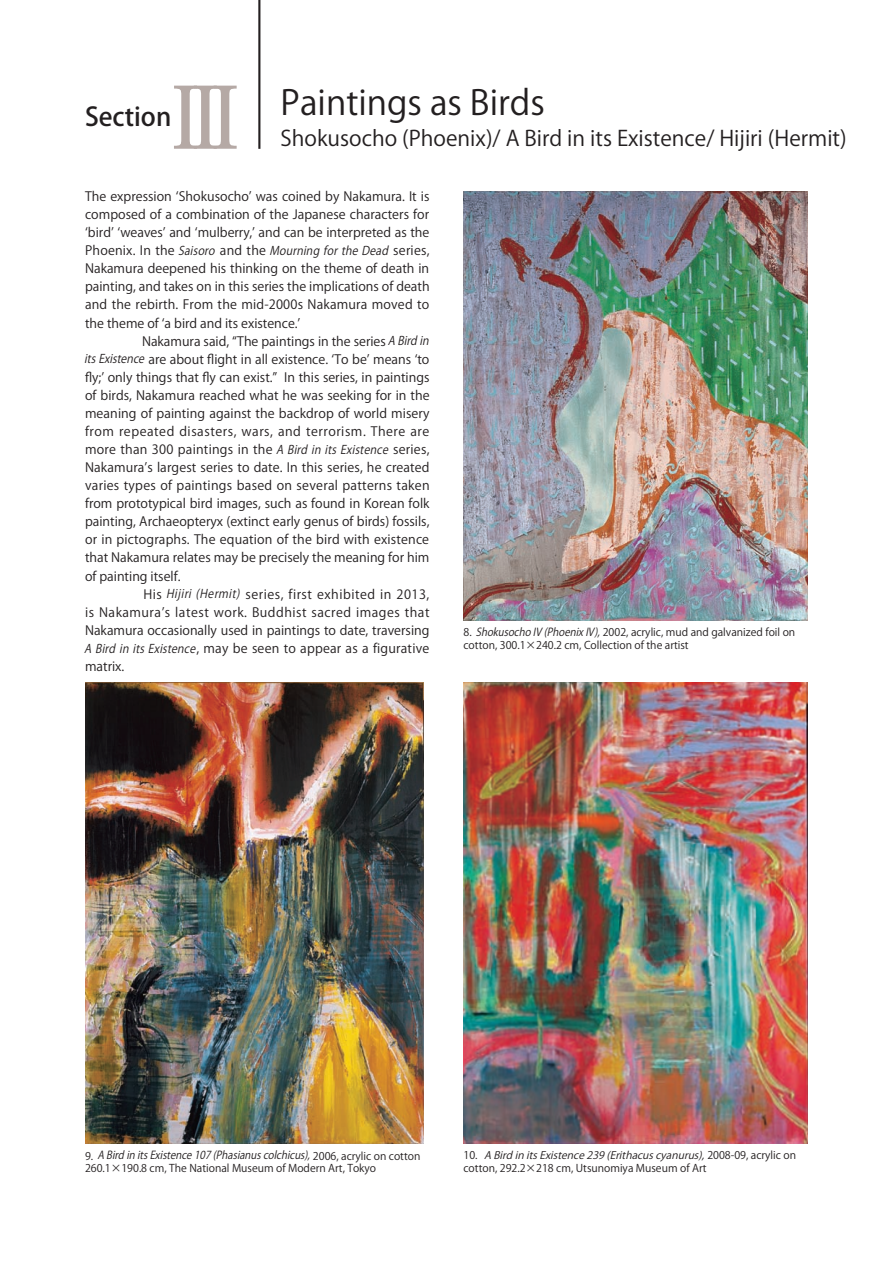
<style>
.page{position:relative;width:893px;height:1263px;background:#fff}
.page>*{position:absolute;margin:0;border:0;box-sizing:border-box;transform-origin:0 0}
.t1{font:500 85.05px "Koz Min Pro";color:#b5a9a5}
.t2{font:34.05px "Koz Go Pro";color:#231f20}
.t3{font:500 25.5px "Koz Go Pro";color:#231f20}
.t4{font:21.3px "Koz Go Pro";color:#231f20}
.t5{font:12.75px/18px "Koz Go Pro";color:#231f20;text-align:right}
.t6{font:12.75px "Koz Go Pro";letter-spacing:.04em;color:#231f20}
.t7{font:12.75px "Koz Go Pro";letter-spacing:.02em;color:#231f20}
.t8{font:italic 12px "Koz Go Pro";color:#231f20;scale:.91 1}
.t9{font:italic 10.95px "Koz Go Pro";color:#231f20;scale:.91 1}
.t10{font:10.65px/12.9px "Koz Go Pro";color:#231f20}
.t11{font:italic 10.35px "Koz Go Pro";color:#231f20}
.s1{font-style:italic;font-size:12px}
.s2{font-style:normal;font-size:12.75px}
.s3{font-style:normal;font-size:10.65px}
.s4{font-style:italic;font-size:10.95px}
.s5{font-style:italic;font-size:10.35px}
</style>
<div class="page">
<img style="left:463px;top:682px;width:345px;height:462px">
<img style="left:85px;top:682px;width:339px;height:462px">
<img style="left:463px;top:191px;width:345px;height:430px">
<hr style="left:258px;top:0;width:2px;height:149px;background:#231f20">
<h1 class="t1" style="left:171px;top:57px;width:69px">III</h1>
<h2 class="t2" style="left:281px;top:80px;width:266px">Paintings as Birds</h2>
<h3 class="t4" style="left:281px;top:125px;width:568px">Shokusocho (Phoenix A/) Bird in its Existence/ Hijiri (Hermit(</h3>
<p class="t5" style="left:85px;top:188px;width:346px">The expression ‘Shokusocho’ was coined by Nakamura It. is</p>
<p class="t5" style="left:85px;top:206px;width:346px">composed of a combination of the Japanese characters for</p>
<p class="t5" style="left:85px;top:224px;width:346px">‘bird’ ‘weaves’ and ‘mulberry ’ , and can be interpreted as the</p>
<p class="t5" style="left:85px;top:242px;width:346px">P h o e n i x I n. t h e <span class="s1">Saisoro</span> a n d t h e <span class="s1">Mourning for the Dead</span> s e r i e s ,</p>
<p class="t5" style="left:85px;top:260px;width:346px">Nakamura deepened his thinking on the theme of death in</p>
<p class="t5" style="left:85px;top:278px;width:346px">painting, and takes on in this series the implications of death</p>
<p class="t5" style="left:85px;top:296px;width:346px">and the rebirth. From the mid-2000s Nakamura moved to</p>
<p class="t5" style="left:85px;top:314px;width:217px">the theme of a‘ bird and its existence ‘.</p>
<p class="t5" style="left:142px;top:332px;width:291px">Nakamura said “, The paintings in the series <span class="s1">A Bird in</span></p>
<p class="t5" style="left:84px;top:350px;width:347px"><span class="s1">itsExistence</span>are about flight in all existence ‘. To be’ means ‘to</p>
<p class="t5" style="left:284px;top:368px;width:147px">In this series in, paintings</p>
<h3 class="t3" style="left:85px;top:100px;width:88px">Section</h3>
<p class="t5" style="left:85px;top:368px;width:194px">fly;’ only things that fly can exist ” .</p>
<p class="t5" style="left:85px;top:386px;width:346px">of birds, Nakamura reached what he was seeking for in the</p>
<p class="t5" style="left:85px;top:404px;width:346px">meaning of painting against the backdrop of world misery</p>
<p class="t6" style="left:85px;top:423px;width:346px">from repeated disasters, wars, and terrorism. There are</p>
<p class="t5" style="left:85px;top:441px;width:346px">m o r e t h a n 3 0 0 p a i n t i n g s i n t h e <span class="s1">A Bird in its Existence</span> s e r i e s ,</p>
<p class="t5" style="left:85px;top:459px;width:346px">Nakamura s’ largest series to date In. this series, he created</p>
<p class="t7" style="left:85px;top:477px;width:346px">varies types of paintings based on several patterns taken</p>
<p class="t5" style="left:85px;top:495px;width:346px">from prototypical bird images, such as found in Korean folk</p>
<p class="t5" style="left:85px;top:513px;width:346px">painting, Archaeopteryx (extinct early genus of birds) fossils,</p>
<p class="t5" style="left:85px;top:531px;width:346px">or in pictographs. The equation of the bird with existence</p>
<p class="t5" style="left:85px;top:549px;width:346px">that Nakamura relates may be precisely the meaning for him</p>
<p class="t5" style="left:85px;top:567px;width:97px">of painting itself.</p>
<p class="t6" style="left:236px;top:586px;width:195px"><span class="s1">)</span> series, first exhibited in 2013,</p>
<p class="t8" style="left:196px;top:586px;width:9px">(</p>
<p class="t5" style="left:85px;top:603px;width:346px">is Nakamura s’ latest work. Buddhist sacred images that<br>Nakamura occasionally used in paintings to date, traversing , may be seen to appear as a figurative</p>
<p class="t8" style="left:144px;top:586px;width:106px"><span class="s2">H i s</span> Hijiri Hermit</p>
<p class="t9" style="left:463px;top:625px;width:148px"><span class="s3">8 .</span> Shokusocho IV Phoenix IV</p>
<p class="t9" style="left:544px;top:625px;width:8px">(</p>
<p class="t10" style="left:463px;top:639px;width:227px">cotton, 300.1×240.2 cm, Collection of the artist</p>
<p class="t10" style="left:594px;top:626px;width:202px"><span class="s4">,)</span> 2002, acrylic, mud and galvanized foil on</p>
<p class="t8" style="left:84px;top:640px;width:127px">A Bird in its Existence</p>
<p class="t5" style="left:85px;top:657px;width:41px">matrix.</p>
<p class="t9" style="left:85px;top:1148px;width:246px"><span class="s3">9 .</span> A Bird in its Existence 107 Phasianus colchicus</p>
<p class="t9" style="left:213px;top:1148px;width:8px">(</p>
<p class="t10" style="left:85px;top:1162px;width:293px">260.1×190.8 cm, The National Museum of Modern Art, Tokyo</p>
<p class="t10" style="left:305px;top:1149px;width:117px"><span class="s4">,)</span> 2006, acrylic on cotton</p>
<p class="t11" style="left:484px;top:1148px;width:219px">A Bird in its Existence 239 Erithacus cyanurus</p>
<p class="t11" style="left:606px;top:1148px;width:8px">(</p>
<p class="t10" style="left:698px;top:1149px;width:99px"><span class="s5">,)</span> 2008-09, acrylic on</p>
<p class="t10" style="left:463px;top:1149px;width:245px">10.<br>cotton, 292.2×218 cm, Utsunomiya Museum of Art</p>
</div>
